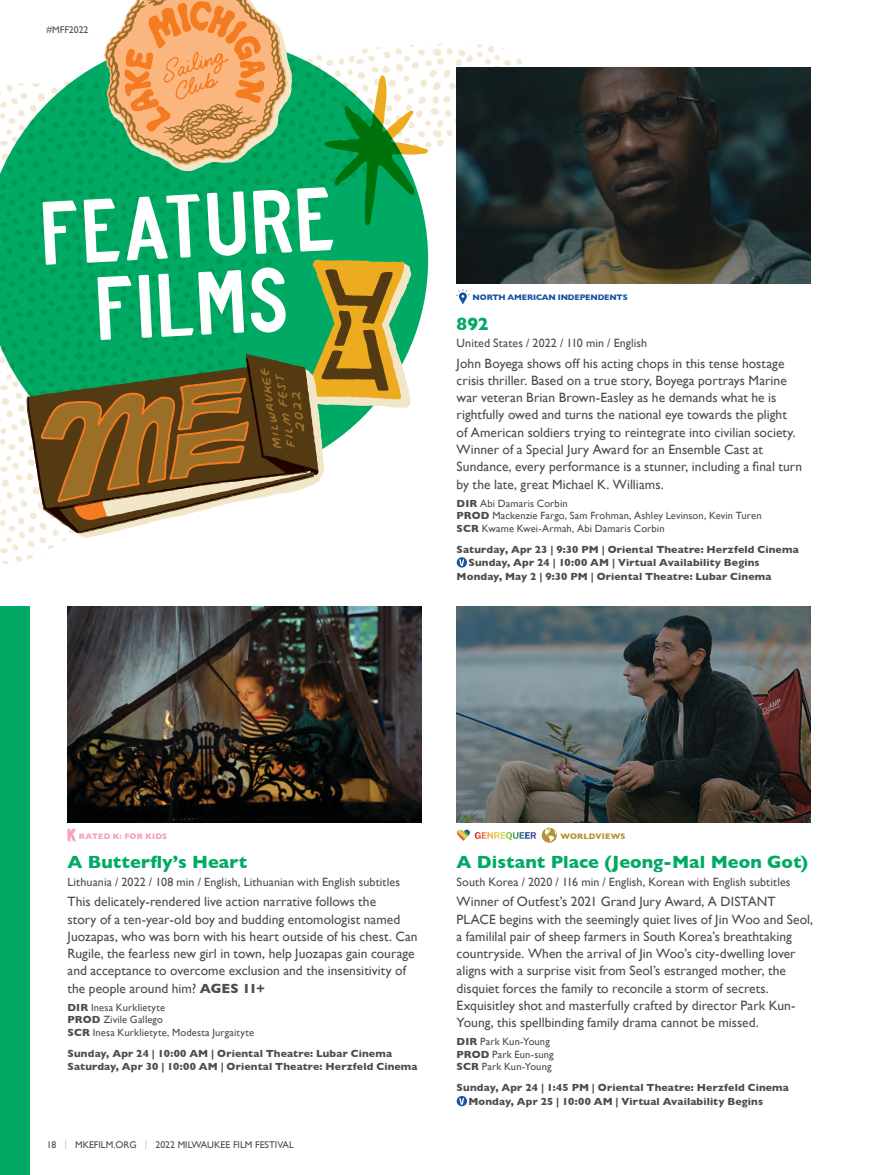
<style>
.page{position:relative;width:878px;height:1175px;background:#fff}
.page>*{position:absolute;margin:0;border:0;box-sizing:border-box;transform-origin:0 0}
.t1{font:90px/78px "Jandus Road";color:#fff;text-align:center}
.t2{font:700 18px "Gill Sans";letter-spacing:.005em;color:#00aa64}
.t3{font:13.5px/17.2px "Gill Sans";letter-spacing:.005em;color:#4d4d4f}
.t4{font:12px "Gill Sans";letter-spacing:.01em;color:#4d4d4f}
.t5{font:700 10.5px/13.5px "Gill Sans";letter-spacing:.015em;color:#4d4d4f}
.t6{font:10.5px/12.6px "Gill Sans";letter-spacing:.01em;color:#4d4d4f}
.t7{font:9.75px "Gill Sans";color:#4d4d4f}
.t8{font:700 8.1px "Gill Sans";letter-spacing:-.02em;color:#1953a3}
.t9{font:700 8.1px "Gill Sans";letter-spacing:.025em;color:#f49dc3}
.t10{font:700 8.1px "Gill Sans";letter-spacing:.02em;color:#b6932f}
.s1{font-weight:700}
</style>
<div class="page">
<svg style="left:0;top:44px;width:537px;height:523px"></svg>
<div style="left:0;top:606px;width:29px;height:568px;background:#00aa64"></div>
<img style="left:68px;top:606px;width:353px;height:216px">
<img style="left:456px;top:606px;width:354px;height:216px">
<svg style="left:456px;top:1095px;width:11px;height:11px"></svg>
<svg style="left:459px;top:1098px;width:5px;height:6px"></svg>
<img style="left:456px;top:68px;width:354px;height:216px">
<svg style="left:456px;top:557px;width:11px;height:11px"></svg>
<svg style="left:459px;top:559px;width:5px;height:7px"></svg>
<svg style="left:456px;top:289px;width:13px;height:15px"></svg>
<svg style="left:67px;top:828px;width:9px;height:13px"></svg>
<svg style="left:457px;top:827px;width:100px;height:16px"></svg>
<svg style="left:0;top:44px;width:428px;height:438px;fill:#00aa64"></svg>
<svg style="left:104px;top:0;width:188px;height:172px;background:#c9a96e"></svg>
<svg style="left:75px;top:533px;width:249px;height:5px"></svg>
<svg style="left:26px;top:259px;width:385px;height:274px"></svg>
<p class="t7" style="left:47px;top:24px;width:43px">#MFF2022</p>
<h1 class="t1" style="left:38px;top:195px;width:299px;rotate:-3deg">Feature<br>Films</h1>
<p class="t8" style="left:472px;top:291px;width:157px">NORTH AMERICAN INDEPENDENTS</p>
<h2 class="t2" style="left:456px;top:309px;width:33px">892</h2>
<p class="t4" style="left:456px;top:336px;width:192px">United States / 2022 / 110 min / English</p>
<p class="t3" style="left:456px;top:354px;width:347px">John Boyega shows off his acting chops in this tense hostage crisis thriller. Based on a true story, Boyega portrays Marine war veteran Brian Brown-Easley as he demands what he is rightfully owed and turns the national eye towards the plight<br>of American soldiers trying to reintegrate into civilian society.<br>Winner of a Special Jury Award for an Ensemble Cast at Sundance, every performance is a stunner, including a final turn by the late, great Michael K. Williams.</p>
<p class="t6" style="left:456px;top:496px;width:306px"><span class="s1">DIR</span> Abi Damaris Corbin<br><span class="s1">PROD</span> Mackenzie Fargo, Sam Frohman, Ashley Levinson, Kevin Turen<br><span class="s1">SCR</span> Kwame Kwei-Armah, Abi Damaris Corbin</p>
<p class="t5" style="left:456px;top:542px;width:343px">Saturday, Apr 23 | 9:30 PM | Oriental Theatre: Herzfeld Cinema</p>
<p class="t5" style="left:468px;top:556px;width:293px">Sunday, Apr 24 | 10:00 AM | Virtual Availability Begins</p>
<p class="t5" style="left:456px;top:569px;width:316px">Monday, May 2 | 9:30 PM | Oriental Theatre: Lubar Cinema</p>
<p class="t9" style="left:79px;top:829px;width:90px">RATED K: FOR KIDS</p>
<p class="t10" style="left:560px;top:829px;width:67px">WORLDVIEWS</p>
<h2 class="t2" style="left:68px;top:848px;width:181px">A Butterfly’s Heart</h2>
<p class="t4" style="left:68px;top:874px;width:334px">Lithuania / 2022 / 108 min / English, Lithuanian with English subtitles</p>
<p class="t3" style="left:68px;top:893px;width:352px">This delicately-rendered live action narrative follows the<br>story of a ten-year-old boy and budding entomologist named Juozapas, who was born with his heart outside of his chest. Can Rugile, the fearless new girl in town, help Juozapas gain courage and acceptance to overcome exclusion and the insensitivity of the people around him? <span class="s1">AGES 11+</span></p>
<p class="t6" style="left:68px;top:1000px;width:188px"><span class="s1">DIR</span> Inesa Kurklietyte<br><span class="s1">PROD</span> Zivile Gallego<br><span class="s1">SCR</span> Inesa Kurklietyte, Modesta Jurgaityte</p>
<p class="t5" style="left:68px;top:1046px;width:351px">Sunday, Apr 24 | 10:00 AM | Oriental Theatre: Lubar Cinema<br>Saturday, Apr 30 | 10:00 AM | Oriental Theatre: Herzfeld Cinema</p>
<p class="t7" style="left:46px;top:1139px;width:249px">18 <sup>|</sup> MKEFILM.ORG <sup>|</sup> 2022 MILWAUKEE FILM FESTIVAL</p>
<h2 class="t2" style="left:456px;top:848px;width:353px">A Distant Place (Jeong-Mal Meon Got)</h2>
<p class="t4" style="left:456px;top:874px;width:335px">South Korea / 2020 / 116 min / English, Korean with English subtitles</p>
<p class="t3" style="left:456px;top:893px;width:358px">Winner of Outfest’s 2021 Grand Jury Award, A DISTANT PLACE begins with the seemingly quiet lives of Jin Woo and Seol, a famililal pair of sheep farmers in South Korea’s breathtaking countryside. When the arrival of Jin Woo’s city-dwelling lover aligns with a surprise visit from Seol’s estranged mother, the disquiet forces the family to reconcile a storm of secrets.<br>Exquisitley shot and masterfully crafted by director Park Kun-Young, this spellbinding family drama cannot be missed.</p>
<p class="t6" style="left:456px;top:1035px;width:99px"><span class="s1">DIR</span> Park Kun-Young<br><span class="s1">PROD</span> Park Eun-sung<br><span class="s1">SCR</span> Park Kun-Young</p>
<p class="t5" style="left:468px;top:1081px;width:322px;text-indent:-12px">Sunday, Apr 24 | 1:45 PM | Oriental Theatre: Herzfeld Cinema<br>Monday, Apr 25 | 10:00 AM | Virtual Availability Begins</p>
</div>
